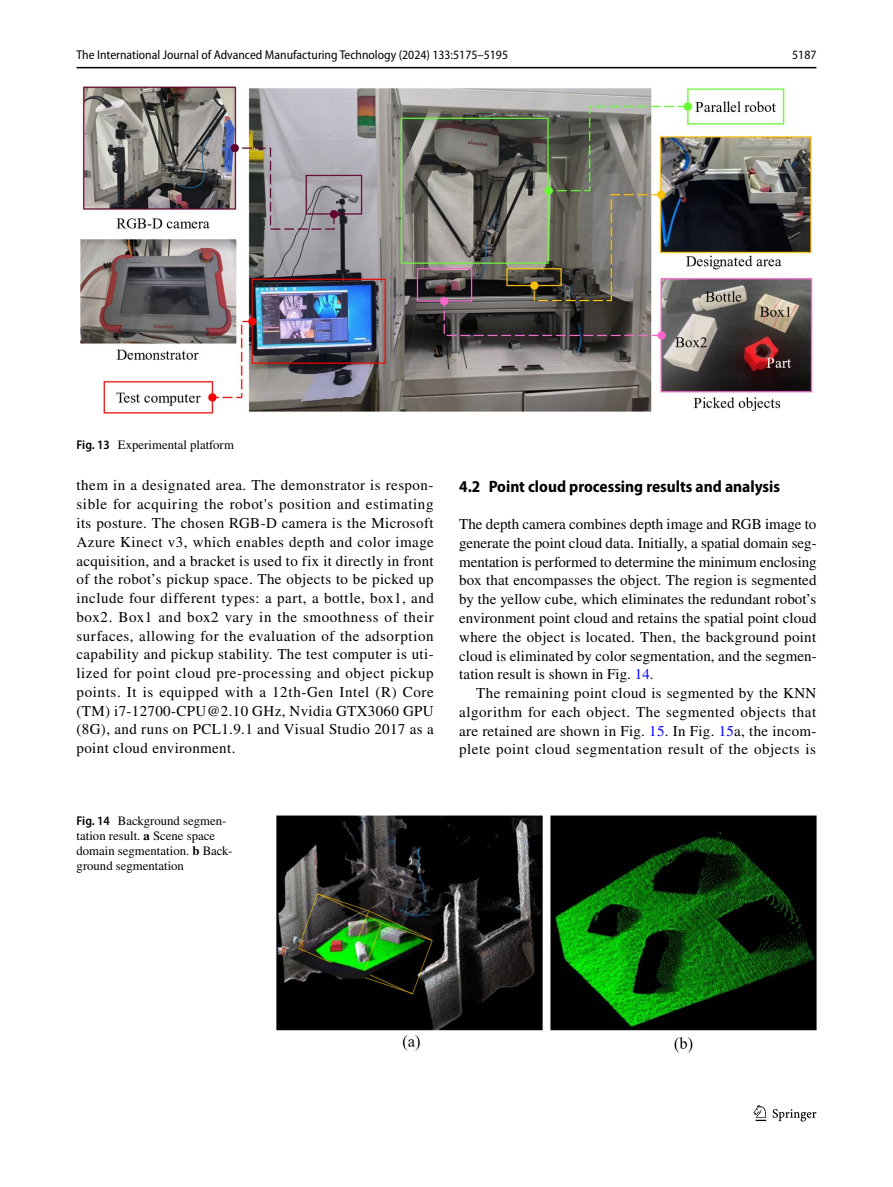
<style>
.page{position:relative;width:893px;height:1187px;background:#fff}
.page>*{position:absolute;margin:0;border:0;box-sizing:border-box;transform-origin:0 0}
.t1{font:700 semi-condensed 16.5px "Myriad Pro";color:#000}
.t2{font:15px/18.8px "STIX";letter-spacing:.025em;color:#000;text-align:justify}
.t3{font:12.75px/15px "STIX";color:#000}
.t4{font:semi-condensed 12.75px "Myriad Pro";color:#000}
.s1{font-family:"Myriad Pro";font-weight:600;font-stretch:semi-condensed}
.s2{color:#00f}
.s3{font-weight:700}
</style>
<div class="page">
<hr style="left:77px;top:67px;width:739px;height:1px;background:#000">
<svg style="left:753px;top:1105px;width:13px;height:15px"></svg>
<svg style="left:773px;top:1109px;width:43px;height:12px"></svg>
<img style="left:81px;top:87px;width:731px;height:327px">
<img style="left:276px;top:815px;width:540px;height:237px">
<p class="t4" style="left:77px;top:48px;width:433px">The International Journal of Advanced Manufacturing Technology (2024) 133:5175–5195</p>
<p class="t4" style="left:792px;top:48px;width:26px">5187</p>
<p class="t3" style="left:77px;top:438px;width:159px"><span class="s1">Fig. 13</span> Experimental platform</p>
<p class="t2" style="left:77px;top:477px;width:359px">them in a designated area. The demonstrator is respon&shy;sible for acquiring the robot's position and estimating its posture. The chosen RGB-D camera is the Microsoft Azure Kinect v3, which enables depth and color image acquisition, and a bracket is used to fix it directly in front of the robot’s pickup space. The objects to be picked up include four different types: a part, a bottle, box1, and box2. Box1 and box2 vary in the smoothness of their surfaces, allowing for the evaluation of the adsorption capability and pickup stability. The test computer is uti&shy;lized for point cloud pre-processing and object pickup points. It is equipped with a 12th-Gen Intel (R) Core (TM) i7-12700-CPU@2.10 GHz, Nvidia GTX3060 GPU (8G), and runs on PCL1.9.1 and Visual Studio 2017 as a point cloud environment.</p>
<p class="t1" style="left:459px;top:477px;width:322px">4.2 Point cloud processing results and analysis</p>
<p class="t2" style="left:459px;top:515px;width:359px">The depth camera combines depth image and RGB image to generate the point cloud data. Initially, a spatial domain seg&shy;mentation is performed to determine the minimum enclosing box that encompasses the object. The region is segmented by the yellow cube, which eliminates the redundant robot’s environment point cloud and retains the spatial point cloud where the object is located. Then, the background point cloud is eliminated by color segmentation, and the segmen&shy;tation result is shown in Fig. <span class="s2">14</span>.</p>
<p class="t2" style="left:459px;top:684px;width:359px;text-indent:17px">The remaining point cloud is segmented by the KNN algorithm for each object. The segmented objects that are retained are shown in Fig. <span class="s2">15</span>. In Fig. <span class="s2">15</span>a, the incom&shy;plete point cloud segmentation result of the objects is</p>
<p class="t3" style="left:77px;top:813px;width:157px"><span class="s1">Fig. 14</span> Background segmen&shy;tation result. <span class="s3">a</span> Scene space domain segmentation. <span class="s3">b</span> Back&shy;ground segmentation</p>
</div>
